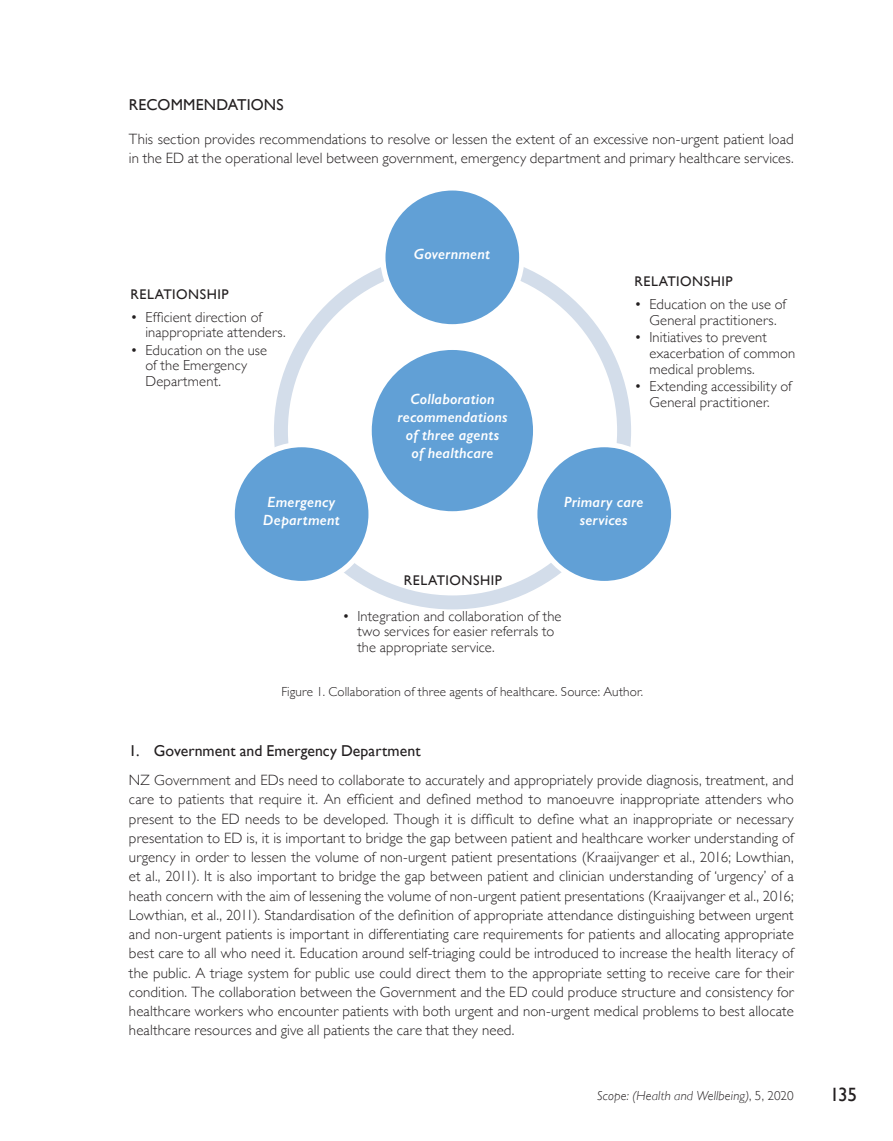
<style>
.page{position:relative;width:893px;height:1141px;background:#fff}
.page>*{position:absolute;margin:0;border:0;box-sizing:border-box;transform-origin:0 0}
.t1{font:19.25px "Gill Sans";color:#231f20}
.Minor_Sub_Heading{font:15.75px "Gill Sans";letter-spacing:.005em;color:#231f20}
.SUB_HEADING{font:15.75px "Gill Sans";letter-spacing:.01em;color:#231f20}
.Body_copy{font:300 14.88px/19.2px "Gill Sans";letter-spacing:.01em;color:#231f20}
.Mir_Headings_White{font:italic 600 14.88px/17.8px "Gill Sans";letter-spacing:.01em;color:#fff;text-align:center}
.t2{font:300 14.53px/15.8px "Gill Sans";letter-spacing:.01em;color:#231f20}
.Mir_Headings{font:14px "Gill Sans";letter-spacing:.035em;color:#231f20}
.Table_Captions{font:300 13.12px "Gill Sans";letter-spacing:.015em;color:#231f20}
.t3{font:italic 300 13.12px "Gill Sans";letter-spacing:.01em;color:#231f20}
.s1{font-style:normal}
</style>
<div class="page">
<div style="left:274px;top:252px;width:357px;height:357px;border:14px solid #d3ddea;border-radius:50%"></div>
<div style="left:383px;top:188px;width:139px;height:139px;background:#61a0d6;border-radius:50%"></div>
<div style="left:380px;top:185px;width:144px;height:144px;border:5px solid #fff;border-radius:50%"></div>
<div style="left:535px;top:445px;width:139px;height:139px;background:#61a0d6;border-radius:50%"></div>
<div style="left:532px;top:442px;width:144px;height:144px;border:5px solid #fff;border-radius:50%"></div>
<div style="left:232px;top:445px;width:139px;height:139px;background:#61a0d6;border-radius:50%"></div>
<div style="left:230px;top:442px;width:144px;height:144px;border:5px solid #fff;border-radius:50%"></div>
<div style="left:369px;top:347px;width:167px;height:167px;background:#61a0d6;border-radius:50%"></div>
<div style="left:366px;top:345px;width:172px;height:171px;border:5px solid #fff;border-radius:50%"></div>
<p class="SUB_HEADING" style="left:129px;top:96px;width:156px">RECOMMENDATIONS</p>
<p class="Body_copy" style="left:129px;top:129px;width:666px">This section provides recommendations to resolve or lessen the extent of an excessive non-urgent patient load in the ED at the operational level between government, emergency department and primary healthcare services.</p>
<p class="Mir_Headings" style="left:131px;top:286px;width:100px">RELATIONSHIP</p>
<p class="t2" style="left:145px;top:308px;width:142px;text-indent:-15px">• Efficient direction of inappropriate attenders.</p>
<p class="t2" style="left:145px;top:341px;width:123px;text-indent:-15px">• Education on the use of the Emergency<br>Department.</p>
<p class="Mir_Headings_White" style="left:414px;top:245px;width:78px">Government</p>
<p class="Mir_Headings_White" style="left:397px;top:390px;width:112px">Collaboration recommendations of three agents<br>of healthcare</p>
<p class="Mir_Headings" style="left:634px;top:273px;width:100px">RELATIONSHIP</p>
<p class="t2" style="left:634px;top:296px;width:153px;text-align:center">• Education on the use of<br>General practitioners.</p>
<p class="t2" style="left:649px;top:329px;width:147px;text-indent:-15px">• Initiatives to prevent exacerbation of common medical problems.</p>
<p class="t2" style="left:634px;top:378px;width:159px;text-align:center">• Extending accessibility of<br>General practitioner.</p>
<p class="Mir_Headings_White" style="left:263px;top:493px;width:78px;text-align:left">Emergency<br>Department</p>
<p class="Mir_Headings_White" style="left:564px;top:493px;width:81px">Primary care services</p>
<p class="Mir_Headings" style="left:404px;top:572px;width:100px">RELATIONSHIP</p>
<p class="t2" style="left:357px;top:607px;width:206px;text-indent:-15px">• Integration and collaboration of the two services for easier referrals to the appropriate service.</p>
<p class="Table_Captions" style="left:281px;top:682px;width:363px">Figure 1. Collaboration of three agents of healthcare. Source: Author.</p>
<p class="Minor_Sub_Heading" style="left:129px;top:741px;width:293px">1. Government and Emergency Department</p>
<p class="Body_copy" style="left:129px;top:770px;width:666px;text-align:justify">NZ Government and EDs need to collaborate to accurately and appropriately provide diagnosis, treatment, and care to patients that require it. An efficient and defined method to manoeuvre inappropriate attenders who present to the ED needs to be developed. Though it is difficult to define what an inappropriate or necessary presentation to ED is, it is important to bridge the gap between patient and healthcare worker understanding of urgency in order to lessen the volume of non-urgent patient presentations (Kraaijvanger et al., 2016; Lowthian, et al., 2011). It is also important to bridge the gap between patient and clinician understanding of ‘urgency’ of a heath concern with the aim of lessening the volume of non-urgent patient presentations (Kraaijvanger et al., 2016; Lowthian, et al., 2011). Standardisation of the definition of appropriate attendance distinguishing between urgent and non-urgent patients is important in differentiating care requirements for patients and allocating appropriate best care to all who need it. Education around self-triaging could be introduced to increase the health literacy of the public. A triage system for public use could direct them to the appropriate setting to receive care for their condition. The collaboration between the Government and the ED could produce structure and consistency for healthcare workers who encounter patients with both urgent and non-urgent medical problems to best allocate healthcare resources and give all patients the care that they need.</p>
<p class="t3" style="left:597px;top:1089px;width:198px">Scope: (Health and Wellbeing)<span class="s1">, 5, 2020</span></p>
<p class="t1" style="left:830px;top:1083px;width:29px">135</p>
</div>
